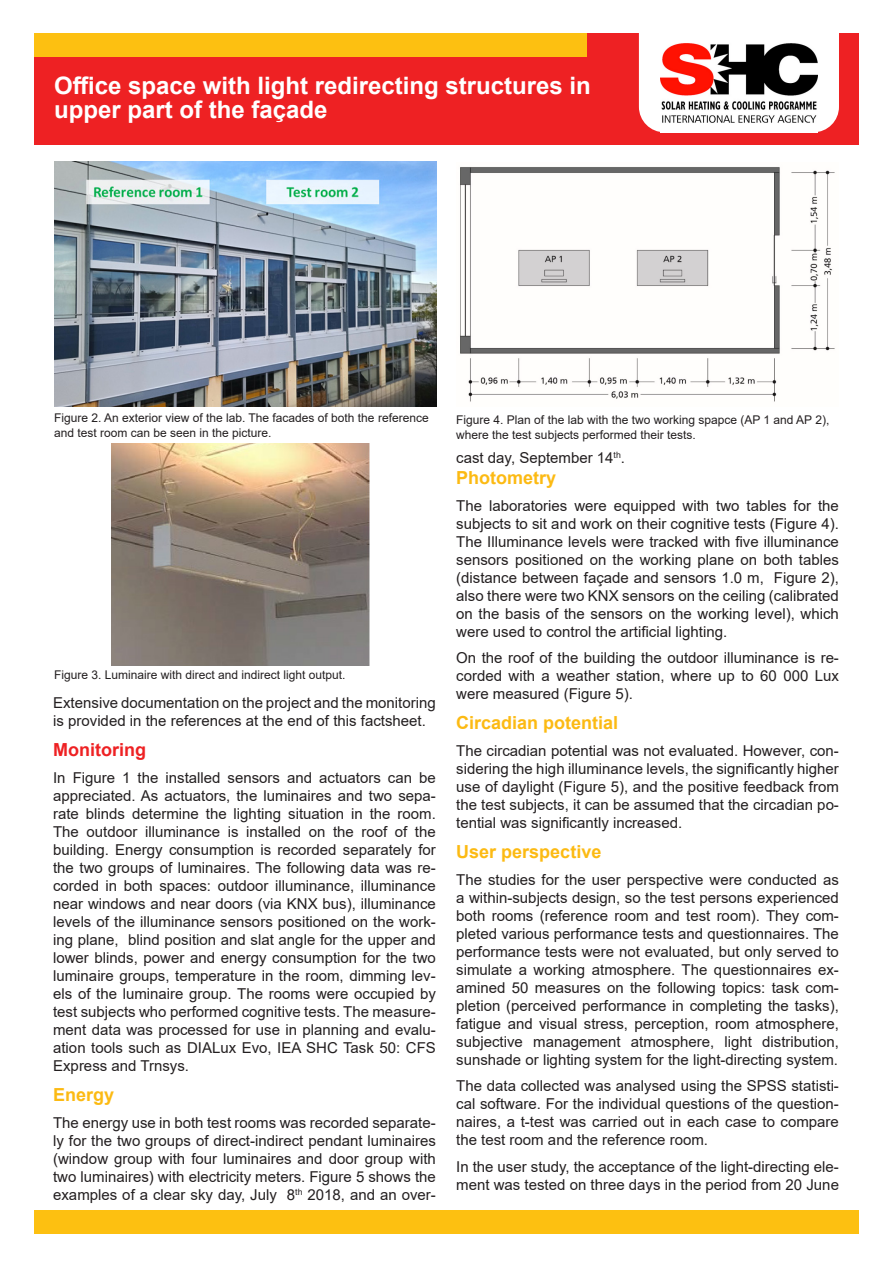
<style>
.page{position:relative;width:893px;height:1263px;background:#fff}
.page>*{position:absolute;margin:0;border:0;box-sizing:border-box;transform-origin:0 0}
.t1{font:700 24px "Arial";color:#fff}
.t2{font:700 18px "Arial";color:#fcba13}
.t3{font:700 18px "Arial";color:#ee2123}
.t4{font:15px/18px "Arial";color:#231f20;text-align:justify}
.IEA_T61_Caption{font:12px/14.4px "Arial";color:#231f20}
</style>
<div class="page">
<div style="left:34px;top:1210px;width:824px;height:23px;background:#fdc011"></div>
<div style="left:34px;top:33px;width:824px;height:112px;background:#ee2123"></div>
<div style="left:34px;top:33px;width:553px;height:23px;background:#fdc011"></div>
<svg style="left:639px;top:33px;width:200px;height:99px;background:#fdf0f0"></svg>
<img style="left:660px;top:33px;width:158px;height:99px">
<img style="left:54px;top:162px;width:383px;height:244px">
<img style="left:112px;top:443px;width:258px;height:222px">
<img style="left:460px;top:167px;width:375px;height:235px">
<p class="t1" style="left:54px;top:69px;width:538px">Office space with light redirecting structures in</p>
<p class="t1" style="left:54px;top:93px;width:275px">upper part of the façade</p>
<p class="IEA_T61_Caption" style="left:54px;top:411px;width:376px">Figure 2. An exterior view of the lab. The facades of both the reference and test room can be seen in the picture.</p>
<p class="IEA_T61_Caption" style="left:54px;top:667px;width:293px">Figure 3. Luminaire with direct and indirect light output.</p>
<p class="t4" style="left:53px;top:694px;width:384px">Extensive documentation on the project and the monitoring is provided in the references at the end of this factsheet.</p>
<p class="t3" style="left:53px;top:737px;width:94px">Monitoring</p>
<p class="t4" style="left:53px;top:768px;width:384px">In Figure 1 the installed sensors and actuators can be appreciated. As actuators, the luminaires and two sepa&shy;rate blinds determine the lighting situation in the room.<br>The outdoor illuminance is installed on the roof of the building. Energy consumption is recorded separately for the two groups of luminaires. The following data was re&shy;corded in both spaces: outdoor illuminance, illuminance near windows and near doors (via KNX bus), illuminance levels of the illuminance sensors positioned on the work&shy;ing plane, blind position and slat angle for the upper and lower blinds, power and energy consumption for the two luminaire groups, temperature in the room, dimming lev&shy;els of the luminaire group. The rooms were occupied by test subjects who performed cognitive tests. The measure&shy;ment data was processed for use in planning and evalu&shy;ation tools such as DIALux Evo, IEA SHC Task 50: CFS Express and Trnsys.</p>
<p class="t2" style="left:53px;top:1082px;width:63px">Energy</p>
<p class="t4" style="left:53px;top:1113px;width:384px">The energy use in both test rooms was recorded separate&shy;ly for the two groups of direct-indirect pendant luminaires (window group with four luminaires and door group with two luminaires) with electricity meters. Figure 5 shows the examples of a clear sky day, July 8<sup>th</sup> 2018, and an over-</p>
<p class="IEA_T61_Caption" style="left:456px;top:413px;width:375px">Figure 4. Plan of the lab with the two working spapce (AP 1 and AP 2), where the test subjects performed their tests.</p>
<p class="t4" style="left:456px;top:448px;width:170px">cast day, September 14<sup>th</sup>.</p>
<p class="t2" style="left:456px;top:465px;width:102px">Photometry</p>
<p class="t4" style="left:456px;top:496px;width:384px">The laboratories were equipped with two tables for the subjects to sit and work on their cognitive tests (Figure 4).<br>The Illuminance levels were tracked with five illuminance sensors positioned on the working plane on both tables (distance between façade and sensors 1.0 m, Figure 2), also there were two KNX sensors on the ceiling (calibrated on the basis of the sensors on the working level), which were used to control the artificial lighting.</p>
<p class="t4" style="left:456px;top:649px;width:384px">On the roof of the building the outdoor illuminance is re&shy;corded with a weather station, where up to 60 000 Lux were measured (Figure 5).</p>
<p class="t2" style="left:456px;top:710px;width:164px">Circadian potential</p>
<p class="t4" style="left:456px;top:742px;width:384px">The circadian potential was not evaluated. However, con&shy;sidering the high illuminance levels, the significantly higher use of daylight (Figure 5), and the positive feedback from the test subjects, it can be assumed that the circadian po&shy;tential was significantly increased.</p>
<p class="t2" style="left:456px;top:839px;width:147px">User perspective</p>
<p class="t4" style="left:456px;top:870px;width:384px">The studies for the user perspective were conducted as a within-subjects design, so the test persons experienced both rooms (reference room and test room). They com&shy;pleted various performance tests and questionnaires. The performance tests were not evaluated, but only served to simulate a working atmosphere. The questionnaires ex&shy;amined 50 measures on the following topics: task com&shy;pletion (perceived performance in completing the tasks), fatigue and visual stress, perception, room atmosphere, subjective management atmosphere, light distribution, sunshade or lighting system for the light-directing system.</p>
<p class="t4" style="left:456px;top:1077px;width:384px">The data collected was analysed using the SPSS statisti&shy;cal software. For the individual questions of the question&shy;naires, a t-test was carried out in each case to compare the test room and the reference room.</p>
<p class="t4" style="left:456px;top:1157px;width:384px">In the user study, the acceptance of the light-directing ele&shy;ment was tested on three days in the period from 20 June</p>
</div>
